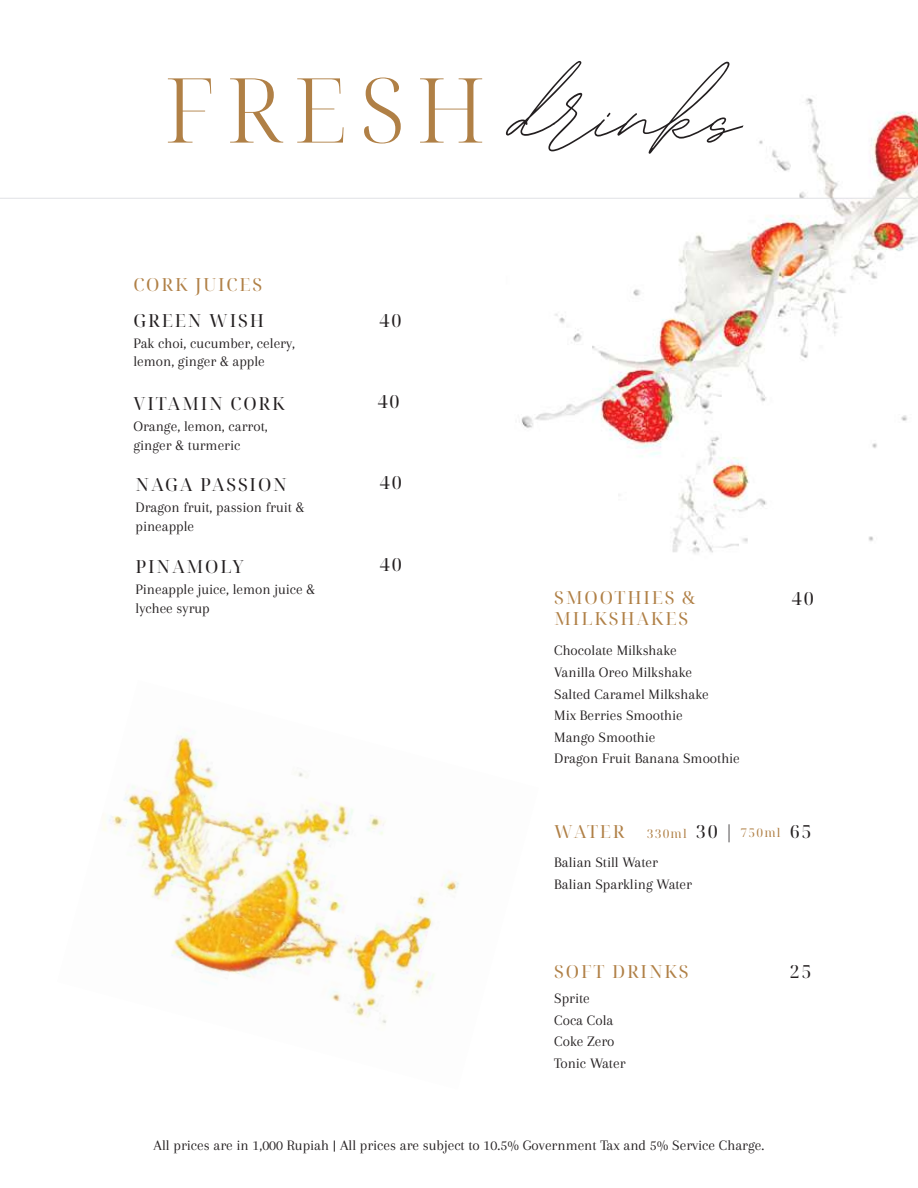
<style>
.page{position:relative;width:918px;height:1188px;background:#fff}
.page>*{position:absolute;margin:0;border:0;box-sizing:border-box;transform-origin:0 0}
.t1{font:145.65px "BD Script";color:#231f20}
.t2{font:18px "Noto Serif Display";letter-spacing:.1em;color:#231f20}
.t3{font:18px/21.6px "Noto Serif Display";letter-spacing:.1em;color:#b08046}
.t4{font:15px/21.6px "Arapey";color:#231f20}
.t5{font:12px "Noto Serif Display";letter-spacing:.1em;color:#b08046}
.s1{font-family:"Noto Serif Display";font-weight:300;font-size:89.85px;color:#b08046}
</style>
<div class="page">
<img style="left:521px;top:98px;width:397px;height:456px">
<svg style="left:0;top:198px;width:873px;height:1px"></svg>
<svg style="left:895px;top:198px;width:21px;height:1px"></svg>
<img style="left:102px;top:733px;width:357px;height:293px">
<h1 class="t1" style="left:164px;top:0;width:625px"><span class="s1">FRESH</span> drinksd</h1>
<p class="t3" style="left:133px;top:274px;width:130px">CORK JUICES</p>
<p class="t2" style="left:133px;top:308px;width:132px">GREEN WISH</p>
<p class="t2" style="left:380px;top:308px;width:23px">40</p>
<p class="t4" style="left:133px;top:334px;width:163px;line-height:18.6px">Pak choi, cucumber, celery, lemon, ginger &amp; apple</p>
<p class="t2" style="left:133px;top:391px;width:153px">VITAMIN CORK</p>
<p class="t2" style="left:378px;top:389px;width:23px">40</p>
<p class="t4" style="left:133px;top:417px;width:136px;line-height:18.6px">Orange, lemon, carrot, ginger &amp; turmeric</p>
<p class="t2" style="left:136px;top:472px;width:153px">NAGA PASSION</p>
<p class="t2" style="left:380px;top:470px;width:23px">40</p>
<p class="t4" style="left:136px;top:498px;width:170px;line-height:18.6px">Dragon fruit, passion fruit &amp; pineapple</p>
<p class="t2" style="left:136px;top:554px;width:110px">PINAMOLY</p>
<p class="t2" style="left:380px;top:552px;width:23px">40</p>
<p class="t4" style="left:136px;top:580px;width:181px;line-height:18.6px">Pineapple juice, lemon juice &amp; lychee syrup</p>
<p class="t3" style="left:554px;top:587px;width:143px">SMOOTHIES &amp;<br>MILKSHAKES</p>
<p class="t2" style="left:792px;top:586px;width:23px">40</p>
<p class="t4" style="left:554px;top:640px;width:187px">Chocolate Milkshake<br>Vanilla Oreo Milkshake<br>Salted Caramel Milkshake<br>Mix Berries Smoothie<br>Mango Smoothie<br>Dragon Fruit Banana Smoothie</p>
<p class="t2" style="left:696px;top:819px;width:40px">30 |</p>
<p class="t2" style="left:790px;top:819px;width:23px">65</p>
<p class="t3" style="left:554px;top:821px;width:72px">WATER</p>
<p class="t4" style="left:554px;top:851px;width:139px">Balian Still Water<br>Balian Sparkling Water</p>
<p class="t5" style="left:647px;top:825px;width:41px">330ml</p>
<p class="t5" style="left:741px;top:824px;width:41px">750ml</p>
<p class="t3" style="left:554px;top:961px;width:136px">SOFT DRINKS</p>
<p class="t2" style="left:790px;top:959px;width:23px">25</p>
<p class="t4" style="left:554px;top:987px;width:73px">Sprite<br>Coca Cola<br>Coke Zero<br>Tonic Water</p>
<p class="t4" style="left:154px;top:1134px;width:612px">All prices are in 1,000 Rupiah | All prices are subject to 10.5% Government Tax and 5% Service Charge.</p>
</div>
